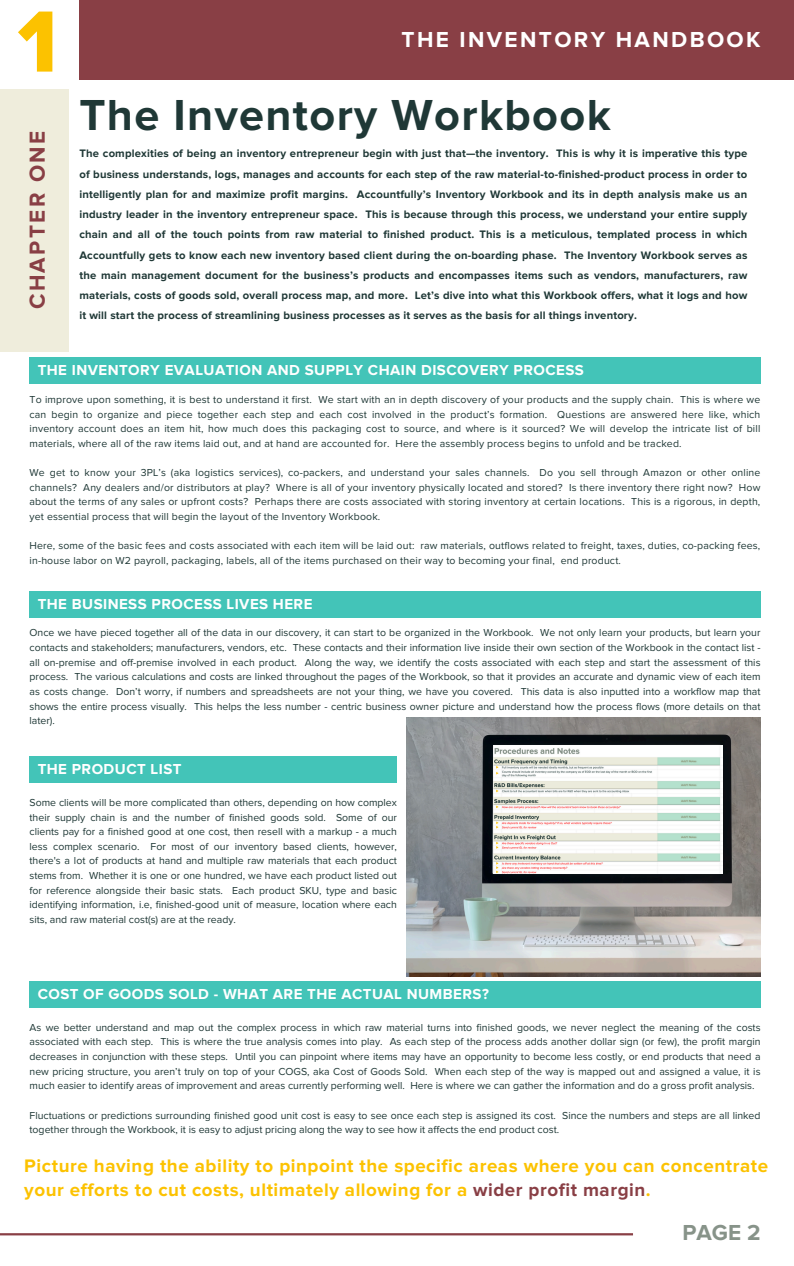
<style>
.page{position:relative;width:794px;height:1266px;background:#fff}
.page>*{position:absolute;margin:0;border:0;box-sizing:border-box;transform-origin:0 0}
.t1{font:90px "Proxima Nova Extrabld";color:#fcc200}
.t2{font:700 45px "Proxima Nova";letter-spacing:.03em;color:#1f3836}
.t3{font:700 22.5px "Proxima Nova";letter-spacing:.105em;color:#fff}
.t4{font:700 22.5px "Proxima Nova";letter-spacing:.105em;color:#893f45}
.t5{font:700 22.5px "Proxima Nova";color:#879389}
.t6{font:700 18.75px/24.2px "Proxima Nova";letter-spacing:.03em;color:#fcc200}
.t7{font:700 15px "Proxima Nova A";letter-spacing:.03em;color:#fff}
.t8{font:700 11.25px/20.2px "Proxima Nova";letter-spacing:.015em;color:#1f3836;text-align:justify}
.t9{font:10.5px/14.6px "Proxima Nova";color:#1f3836;text-align:justify}
.s1{color:#893f45}
</style>
<div class="page">
<div style="left:0;top:89px;width:69px;height:262px;background:#efeddc"></div>
<div style="left:79px;top:0;width:714px;height:79px;background:#893f45"></div>
<div style="left:30px;top:357px;width:730px;height:27px;background:#43c4b8"></div>
<div style="left:30px;top:591px;width:730px;height:26px;background:#43c4b8"></div>
<div style="left:30px;top:756px;width:367px;height:27px;background:#43c4b8"></div>
<div style="left:30px;top:981px;width:730px;height:26px;background:#43c4b8"></div>
<hr style="left:0;top:1233px;width:632px;height:2px;background:#893f45">
<img style="left:406px;top:718px;width:354px;height:258px">
<img style="left:493px;top:745px;width:228px;height:128px">
<h4 class="t1" style="left:18px;top:-11px;width:42px">1</h4>
<p class="t4" style="left:24px;top:309px;width:180px;rotate:-90deg">CHAPTER ONE</p>
<p class="t3" style="left:401px;top:27px;width:360px">THE INVENTORY HANDBOOK</p>
<h4 class="t2" style="left:79px;top:88px;width:532px">The Inventory Workbook</h4>
<p class="t8" style="left:79px;top:144px;width:669px">The complexities of being an inventory entrepreneur begin with just that—the inventory. This is why it is imperative this type of business understands, logs, manages and accounts for each step of the raw material-to-finished-product process in order to intelligently plan for and maximize profit margins. Accountfully’s Inventory Workbook and its in depth analysis make us an industry leader in the inventory entrepreneur space. This is because through this process, we understand your entire supply chain and all of the touch points from raw material to finished product. This is a meticulous, templated process in which Accountfully gets to know each new inventory based client during the on-boarding phase. The Inventory Workbook serves as the main management document for the business’s products and encompasses items such as vendors, manufacturers, raw materials, costs of goods sold, overall process map, and more. Let’s dive into what this Workbook offers, what it logs and how it will start the process of streamlining business processes as it serves as the basis for all things inventory.</p>
<p class="t7" style="left:38px;top:362px;width:547px">THE INVENTORY EVALUATION AND SUPPLY CHAIN DISCOVERY PROCESS</p>
<h2 class="t9" style="left:30px;top:393px;width:732px">To improve upon something, it is best to understand it first. We start with an in depth discovery of your products and the supply chain. This is where we can begin to organize and piece together each step and each cost involved in the product’s formation. Questions are answered here like, which inventory account does an item hit, how much does this packaging cost to source, and where is it sourced? We will develop the intricate list of bill materials, where all of the raw items laid out, and at hand are accounted for. Here the assembly process begins to unfold and be tracked.</h2>
<h2 class="t9" style="left:30px;top:466px;width:732px">We get to know your 3PL’s (aka logistics services), co-packers, and understand your sales channels. Do you sell through Amazon or other online channels? Any dealers and/or distributors at play? Where is all of your inventory physically located and stored? Is there inventory there right now? How about the terms of any sales or upfront costs? Perhaps there are costs associated with storing inventory at certain locations. This is a rigorous, in depth, yet essential process that will begin the layout of the Inventory Workbook.</h2>
<h1 class="t9" style="left:30px;top:539px;width:732px">Here, some of the basic fees and costs associated with each item will be laid out: raw materials, outflows related to freight, taxes, duties, co-packing fees, in-house labor on W2 payroll, packaging, labels, all of the items purchased on their way to becoming your final, end product.</h1>
<h5 class="t7" style="left:38px;top:595px;width:276px">THE BUSINESS PROCESS LIVES HERE</h5>
<h4 class="t9" style="left:30px;top:626px;width:732px">Once we have pieced together all of the data in our discovery, it can start to be organized in the Workbook. We not only learn your products, but learn your contacts and stakeholders; manufacturers, vendors, etc. These contacts and their information live inside their own section of the Workbook in the contact list - all on-premise and off-premise involved in each product. Along the way, we identify the costs associated with each step and start the assessment of this process. The various calculations and costs are linked throughout the pages of the Workbook, so that it provides an accurate and dynamic view of each item as costs change. Don’t worry, if numbers and spreadsheets are not your thing, we have you covered. This data is also inputted into a workflow map that shows the entire process visually. This helps the less number - centric business owner picture and understand how the process flows (more details on that later).</h4>
<p class="t7" style="left:38px;top:760px;width:145px">THE PRODUCT LIST</p>
<p class="t9" style="left:30px;top:795px;width:369px">Some clients will be more complicated than others, depending on how complex their supply chain is and the number of finished goods sold. Some of our clients pay for a finished good at one cost, then resell with a markup - a much less complex scenario. For most of our inventory based clients, however, there's a lot of products at hand and multiple raw materials that each product stems from. Whether it is one or one hundred, we have each product listed out for reference alongside their basic stats. Each product SKU, type and basic identifying information, i.e, finished-good unit of measure, location where each sits, and raw material cost(s) are at the ready.</p>
<h4 class="t7" style="left:38px;top:985px;width:452px">COST OF GOODS SOLD - WHAT ARE THE ACTUAL NUMBERS?</h4>
<p class="t9" style="left:30px;top:1020px;width:732px">As we better understand and map out the complex process in which raw material turns into finished goods, we never neglect the meaning of the costs associated with each step. This is where the true analysis comes into play. As each step of the process adds another dollar sign (or few), the profit margin decreases in conjunction with these steps. Until you can pinpoint where items may have an opportunity to become less costly, or end products that need a new pricing structure, you aren’t truly on top of your COGS, aka Cost of Goods Sold. When each step of the way is mapped out and assigned a value, it is much easier to identify areas of improvement and areas currently performing well. Here is where we can gather the information and do a gross profit analysis.</p>
<p class="t9" style="left:30px;top:1108px;width:732px">Fluctuations or predictions surrounding finished good unit cost is easy to see once each step is assigned its cost. Since the numbers and steps are all linked together through the Workbook, it is easy to adjust pricing along the way to see how it affects the end product cost.</p>
<p class="t6" style="left:24px;top:1154px;width:744px">Picture having the ability to pinpoint the specific areas where you can concentrate your efforts to cut costs, ultimately allowing for a <span class="s1">wider profit margin</span>.</p>
<p class="t5" style="left:682px;top:1219px;width:80px">PAGE 2</p>
</div>
